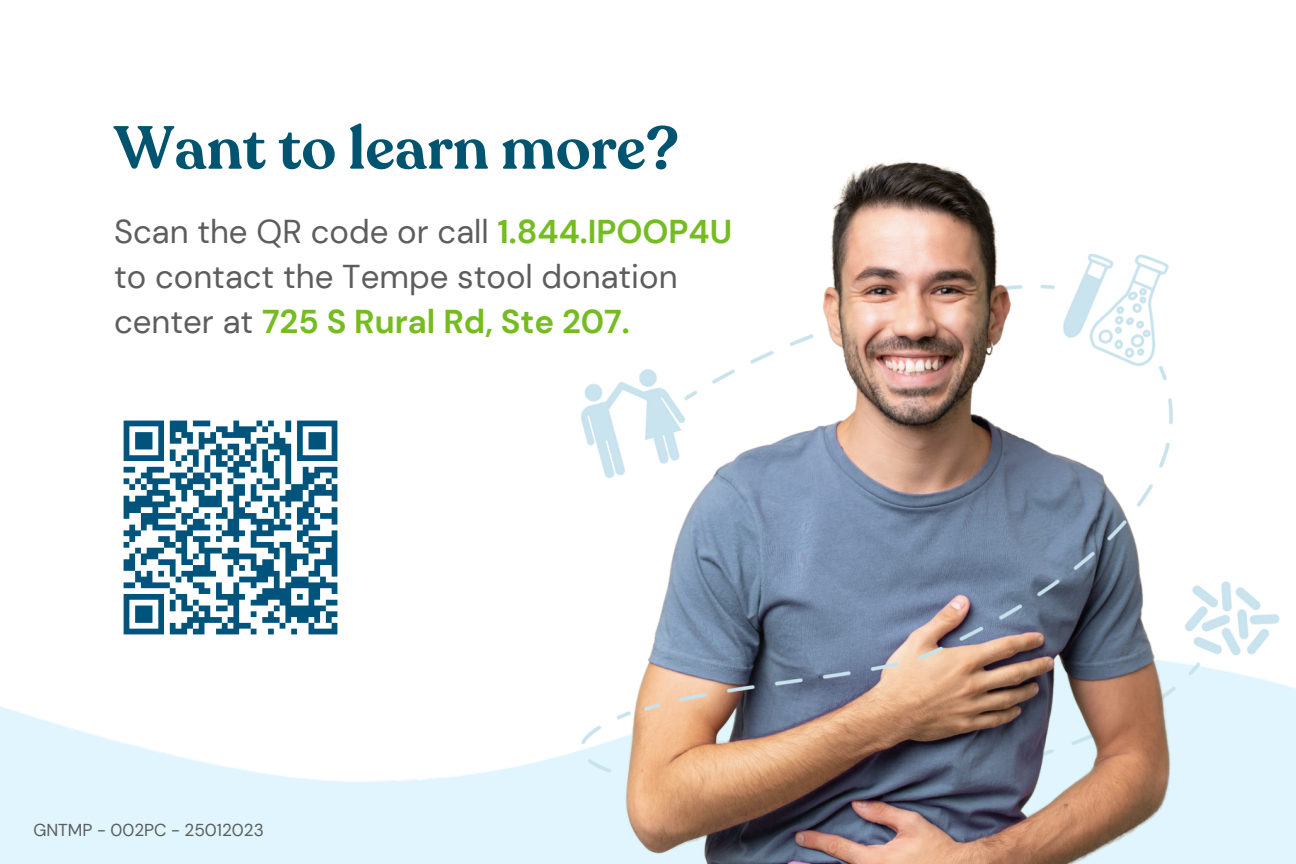
<style>
.page{position:relative;width:1296px;height:864px;background:#fff}
.page>*{position:absolute;margin:0;border:0;box-sizing:border-box;transform-origin:0 0}
.t1{font:600 60px "Recoleta";color:#005470}
.t2{font:33px/45px "DM Sans";color:#5d5d5d}
.t3{font:17.1px "DM Sans";color:#5d5d5d}
.s1{font-weight:700;color:#75bc21}
</style>
<div class="page">
<img style="left:0;top:684px;width:1296px;height:180px">
<img style="left:574px;top:160px;width:706px;height:703px">
<img style="left:123px;top:420px;width:215px;height:215px">
<h1 class="t1" style="left:114px;top:109px;width:566px">Want to learn more?</h1>
<p class="t2" style="left:114px;top:209px;width:620px">Scan the QR code or call <span class="s1">1.844.IPOOP4U </span>to contact the Tempe stool donation center at <span class="s1">725 S Rural Rd, Ste 207.</span></p>
<p class="t3" style="left:33px;top:819px;width:232px">GNTMP - 002PC - 25012023</p>
</div>
